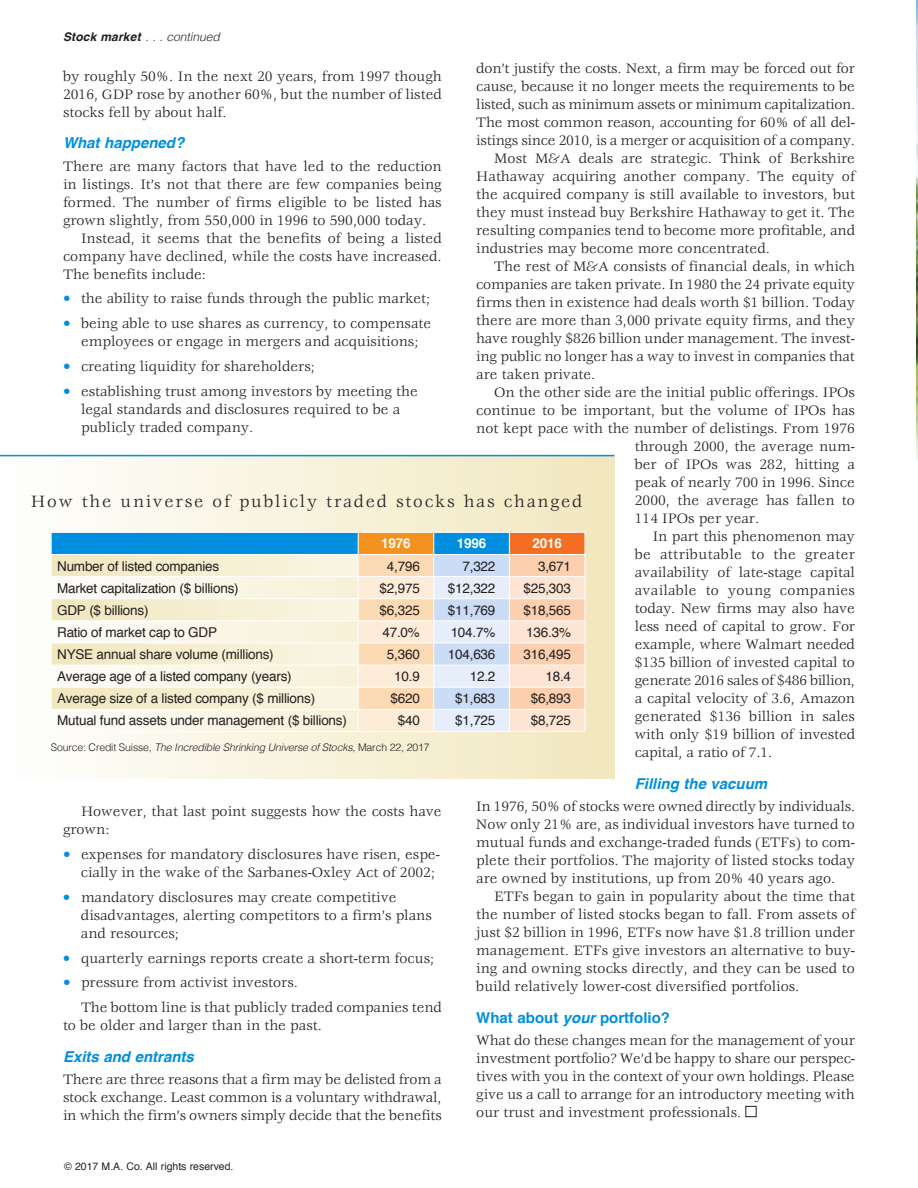
<style>
.page{position:relative;width:918px;height:1188px;background:#fff}
.page>*{position:absolute;margin:0;border:0;box-sizing:border-box;transform-origin:0 0}
.Box_Head{font:18px "Veljovic";letter-spacing:.1em;color:#231f20}
.Body{font:15px/18px "Veljovic";color:#231f20;text-align:justify}
.Body_no_indent{font:15px/18px "Veljovic";color:#231f20;text-align:justify}
.bulleted_body{font:15px/18px "Veljovic";color:#231f20}
.Color_subhead{font:italic 700 15px "Helvetica";color:#008fde}
.Color_subhead-2{font:700 15px "Helvetica";color:#008fde}
.box_text{font:13.5px "Helvetica";letter-spacing:-.015em;color:#231f20}
.box_text-2{font:700 13.5px "Helvetica";letter-spacing:-.015em;color:#fff}
.t1{font:italic 300 12px "Helvetica";color:#231f20}
.box_text-3{font:italic 300 10.5px "Helvetica";letter-spacing:-.015em;color:#231f20}
.t2{font:10.5px "Helvetica";color:#231f20}
.s1{font-weight:700}
.s2{color:#008fde}
.s3{font-style:italic}
.s4{font-style:normal}
</style>
<div class="page">
<div style="left:745px;top:1106px;width:12px;height:11px;border:1px solid #231f20"></div>
<img style="left:917px;top:0;width:1px;height:460px">
<div style="left:0;top:456px;width:615px;height:323px;background:linear-gradient(to right,#fefffe,#f1e7be)"></div>
<svg style="left:51px;top:532px;width:535px;height:199px;background:#e2e1d5"></svg>
<hr style="left:51px;top:731px;width:307px;height:1px;background:#fff">
<hr style="left:358px;top:731px;width:76px;height:1px;background:#fff">
<hr style="left:434px;top:731px;width:75px;height:1px;background:#fff">
<hr style="left:509px;top:731px;width:76px;height:1px;background:#fff">
<hr style="left:0;top:455px;width:615px;height:1px;background:#008fde">
<p class="t1" style="left:63px;top:27px;width:158px"><span class="s1">Stock market</span> . . . continued</p>
<p class="Body" style="left:63px;top:68px;width:380px">by roughly 50%. In the next 20 years, from 1997 though 2016, GDP rose by another 60%, but the number of listed stocks fell by about half.</p>
<p class="Color_subhead" style="left:63px;top:130px;width:123px">What happened?</p>
<p class="Body_no_indent" style="left:63px;top:158px;width:380px">There are many factors that have led to the reduction in listings. It’s not that there are few companies being formed. The number of firms eligible to be listed has grown slightly, from 550,000 in 1996 to 590,000 today.</p>
<p class="Body" style="left:63px;top:230px;width:380px;text-indent:18px">Instead, it seems that the benefits of being a listed company have declined, while the costs have increased.<br>The benefits include:</p>
<p class="bulleted_body" style="left:63px;top:290px;width:369px"><span class="s2">•</span> the ability to raise funds through the public market;</p>
<p class="bulleted_body" style="left:63px;top:315px;width:370px;text-align:center"><span class="s2">•</span> being able to use shares as currency, to compensate employees or engage in mergers and acquisitions;</p>
<p class="bulleted_body" style="left:63px;top:358px;width:253px"><span class="s2">•</span> creating liquidity for shareholders;</p>
<p class="bulleted_body" style="left:81px;top:383px;width:338px;text-indent:-18px"><span class="s2">•</span> establishing trust among investors by meeting the legal standards and disclosures required to be a publicly traded company.</p>
<p class="Body_no_indent" style="left:476px;top:60px;width:380px">don’t justify the costs. Next, a firm may be forced out for cause, because it no longer meets the requirements to be listed, such as minimum assets or minimum capitalization.<br>The most common reason, accounting for 60% of all del&shy;istings since 2010, is a merger or acquisition of a company.</p>
<p class="Body" style="left:476px;top:150px;width:380px;text-indent:18px">Most M&amp;A deals are strategic. Think of Berkshire Hathaway acquiring another company. The equity of the acquired company is still available to investors, but they must instead buy Berkshire Hathaway to get it. The resulting companies tend to become more profitable, and industries may become more concentrated.</p>
<p class="Body" style="left:476px;top:258px;width:380px;text-indent:18px">The rest of M&amp;A consists of financial deals, in which companies are taken private. In 1980 the 24 private equity firms then in existence had deals worth $1 billion. Today there are more than 3,000 private equity firms, and they have roughly $826 billion under management. The invest&shy;ing public no longer has a way to invest in companies that are taken private.</p>
<p class="Body" style="left:494px;top:384px;width:362px">On the other side are the initial public offerings. IPOs</p>
<p class="Body" style="left:476px;top:402px;width:380px">continue to be important, but the volume of IPOs has</p>
<p class="Body" style="left:476px;top:420px;width:380px">not kept pace with the number of delistings. From 1976</p>
<p class="Body" style="left:635px;top:438px;width:222px">through 2000, the average num-</p>
<p class="Body" style="left:635px;top:456px;width:222px">ber of IPOs was 282, hitting a</p>
<p class="Body" style="left:635px;top:474px;width:222px">peak of nearly 700 in 1996. Since</p>
<p class="Body" style="left:635px;top:492px;width:222px">2000, the average has fallen to</p>
<p class="Body" style="left:635px;top:510px;width:126px">114 IPOs per year.</p>
<p class="Body" style="left:635px;top:528px;width:222px;text-indent:18px">In part this phenomenon may be attributable to the greater availability of late-stage capital available to young companies today. New firms may also have less need of capital to grow. For example, where Walmart needed $135 billion of invested capital to generate 2016 sales of $486 billion, a capital velocity of 3.6, Amazon generated $136 billion in sales with only $19 billion of invested capital, a ratio of 7.1.</p>
<p class="Color_subhead" style="left:635px;top:771px;width:134px">Filling the vacuum</p>
<p class="Body_no_indent" style="left:476px;top:798px;width:380px">In 1976, 50% of stocks were owned directly by individuals.<br>Now only 21% are, as individual investors have turned to mutual funds and exchange-traded funds (ETFs) to com&shy;plete their portfolios. The majority of listed stocks today are owned by institutions, up from 20% 40 years ago.</p>
<p class="Body" style="left:476px;top:888px;width:380px;text-indent:18px">ETFs began to gain in popularity about the time that the number of listed stocks began to fall. From assets of just $2 billion in 1996, ETFs now have $1.8 trillion under management. ETFs give investors an alternative to buy&shy;ing and owning stocks directly, and they can be used to build relatively lower-cost diversified portfolios.</p>
<p class="Color_subhead-2" style="left:476px;top:1005px;width:195px">What about <span class="s3">your</span> portfolio?</p>
<p class="Body_no_indent" style="left:476px;top:1032px;width:380px">What do these changes mean for the management of your investment portfolio? We’d be happy to share our perspec&shy;tives with you in the context of your own holdings. Please give us a call to arrange for an introductory meeting with our trust and investment professionals.</p>
<p class="Box_Head" style="left:31px;top:491px;width:553px">How the universe of publicly traded stocks has changed</p>
<p class="box_text-2" style="left:381px;top:533px;width:31px">1976</p>
<p class="box_text-2" style="left:457px;top:533px;width:31px">1996</p>
<p class="box_text-2" style="left:532px;top:533px;width:31px">2016</p>
<p class="box_text" style="left:57px;top:555px;width:164px">Number of listed companies</p>
<p class="box_text" style="left:387px;top:555px;width:34px">4,796</p>
<p class="box_text" style="left:462px;top:555px;width:34px">7,322</p>
<p class="box_text" style="left:538px;top:555px;width:34px">3,671</p>
<p class="box_text" style="left:57px;top:578px;width:183px">Market capitalization ($ billions)</p>
<p class="box_text" style="left:380px;top:578px;width:42px">$2,975</p>
<p class="box_text" style="left:448px;top:578px;width:49px">$12,322</p>
<p class="box_text" style="left:523px;top:578px;width:49px">$25,303</p>
<p class="box_text" style="left:57px;top:600px;width:93px">GDP ($ billions)</p>
<p class="box_text" style="left:380px;top:600px;width:42px">$6,325</p>
<p class="box_text" style="left:448px;top:600px;width:49px">$11,769</p>
<p class="box_text" style="left:523px;top:600px;width:49px">$18,565</p>
<p class="box_text" style="left:57px;top:622px;width:162px">Ratio of market cap to GDP</p>
<p class="box_text" style="left:382px;top:622px;width:39px">47.0%</p>
<p class="box_text" style="left:451px;top:622px;width:46px">104.7%</p>
<p class="box_text" style="left:526px;top:622px;width:46px">136.3%</p>
<p class="box_text" style="left:57px;top:644px;width:218px">NYSE annual share volume (millions)</p>
<p class="box_text" style="left:387px;top:644px;width:34px">5,360</p>
<p class="box_text" style="left:448px;top:644px;width:49px">104,636</p>
<p class="box_text" style="left:523px;top:644px;width:49px">316,495</p>
<p class="box_text" style="left:57px;top:666px;width:236px">Average age of a listed company (years)</p>
<p class="box_text" style="left:394px;top:666px;width:27px">10.9</p>
<p class="box_text" style="left:470px;top:666px;width:27px">12.2</p>
<p class="box_text" style="left:545px;top:666px;width:27px">18.4</p>
<p class="box_text" style="left:57px;top:688px;width:260px">Average size of a listed company ($ millions)</p>
<p class="box_text" style="left:390px;top:688px;width:31px">$620</p>
<p class="box_text" style="left:455px;top:688px;width:42px">$1,683</p>
<p class="box_text" style="left:531px;top:688px;width:42px">$6,893</p>
<p class="box_text" style="left:57px;top:710px;width:291px">Mutual fund assets under management ($ billions)</p>
<p class="box_text" style="left:398px;top:710px;width:24px">$40</p>
<p class="box_text" style="left:455px;top:710px;width:42px">$1,725</p>
<p class="box_text" style="left:531px;top:710px;width:42px">$8,725</p>
<p class="box_text-3" style="left:51px;top:738px;width:380px"><span class="s4">Source: Credit Suisse,</span> The Incredible Shrinking Universe of Stocks<span class="s4">, March 22, 2017</span></p>
<p class="Body" style="left:63px;top:803px;width:380px;text-indent:18px">However, that last point suggests how the costs have grown:</p>
<p class="bulleted_body" style="left:81px;top:846px;width:360px;text-indent:-18px"><span class="s2">•</span> expenses for mandatory disclosures have risen, espe&shy;cially in the wake of the Sarbanes-Oxley Act of 2002;</p>
<p class="bulleted_body" style="left:81px;top:889px;width:352px;text-indent:-18px"><span class="s2">•</span> mandatory disclosures may create competitive disadvantages, alerting competitors to a firm’s plans and resources;</p>
<p class="bulleted_body" style="left:63px;top:950px;width:373px"><span class="s2">•</span> quarterly earnings reports create a short-term focus;</p>
<p class="bulleted_body" style="left:63px;top:974px;width:236px"><span class="s2">•</span> pressure from activist investors.</p>
<p class="Body" style="left:63px;top:999px;width:380px;text-indent:18px">The bottom line is that publicly traded companies tend to be older and larger than in the past.</p>
<p class="Color_subhead" style="left:63px;top:1044px;width:132px">Exits and entrants</p>
<p class="Body_no_indent" style="left:63px;top:1071px;width:380px">There are three reasons that a firm may be delisted from a stock exchange. Least common is a voluntary withdrawal, in which the firm’s owners simply decide that the benefits</p>
<p class="t2" style="left:64px;top:1158px;width:171px">© 2017 M.A. Co. All rights reserved.</p>
</div>
